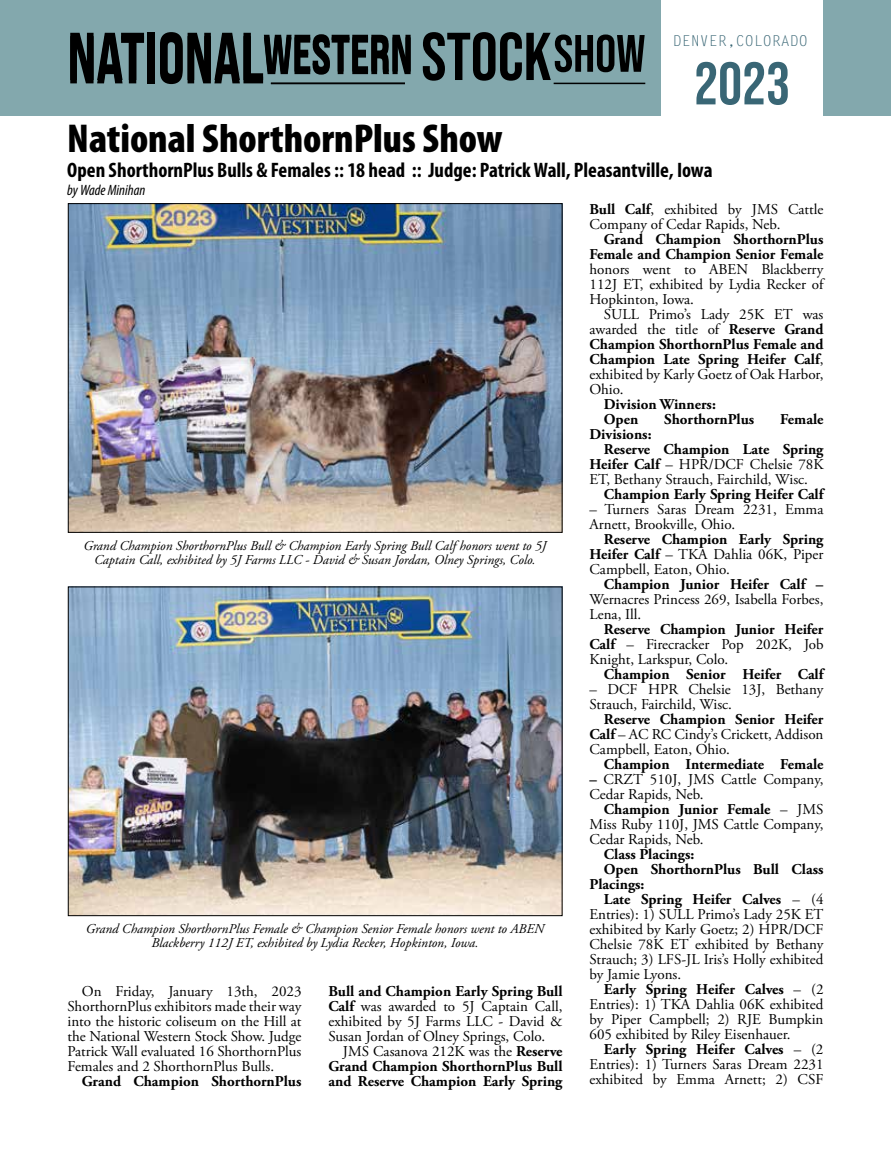
<style>
.page{position:relative;width:891px;height:1161px;background:#fff}
.page>*{position:absolute;margin:0;border:0;box-sizing:border-box;transform-origin:0 0}
.t1{font:67.5px "Bebas Neue";color:#000}
.t2{font:60px "Bebas Neue";color:#396675}
.t3{font:900 condensed 40.5px "Myriad Pro";color:#000}
.t4{font:700 condensed 21px "Myriad Pro";color:#000}
.t5{font:15px/15px "Adobe Garamond Pro";color:#000;text-align:justify}
.t6{font:700 15px/15px "Adobe Garamond Pro";color:#000;text-align:justify}
.t7{font:15px "Letter Gothic Std";color:#396675}
.t8{font:italic condensed 15px "Myriad Pro";color:#000}
.t9{font:italic 13.5px/13.5px "Adobe Garamond Pro";color:#000;text-align:center}
.s1{font-size:52.5px}
.s2{font-weight:700}
.s3{font-weight:400}
</style>
<div class="page">
<div style="left:0;top:0;width:891px;height:115px;background:#83a8ad"></div>
<div style="left:662px;top:0;width:161px;height:121px;background:#fff"></div>
<hr style="left:554px;top:83px;width:91px;height:1px;background:#000">
<img style="left:70px;top:205px;width:490px;height:326px">
<div style="left:68px;top:203px;width:494px;height:330px;border:1px solid #000"></div>
<img style="left:70px;top:589px;width:490px;height:325px">
<div style="left:68px;top:587px;width:494px;height:329px;border:1px solid #000"></div>
<hr style="left:271px;top:83px;width:134px;height:1px;background:#000">
<h1 class="t1" style="left:68px;top:22px;width:347px">NATIONAL<span class="s1">WESTERN</span></h1>
<h1 class="t1" style="left:421px;top:18px;width:226px">STOCK<span class="s1">SHOW</span></h1>
<p class="t7" style="left:673px;top:32px;width:136px">DENVER,COLORADO</p>
<h2 class="t2" style="left:694px;top:50px;width:97px">2023</h2>
<h3 class="t3" style="left:67px;top:116px;width:437px">National ShorthornPlus Show</h3>
<h3 class="t4" style="left:67px;top:158px;width:647px">Open ShorthornPlus Bulls &amp; Females :: 18 head :: Judge: Patrick Wall, Pleasantville, Iowa</h3>
<p class="t8" style="left:67px;top:182px;width:80px">by Wade Minihan</p>
<p class="t9" style="left:84px;top:540px;width:464px">Grand Champion ShorthornPlus Bull &amp; Champion Early Spring Bull Calf honors went to 5J<br>Captain Call, exhibited by 5J Farms LLC - David &amp; Susan Jordan, Olney Springs, Colo.</p>
<p class="t9" style="left:86px;top:922px;width:460px">Grand Champion ShorthornPlus Female &amp; Champion Senior Female honors went to ABEN<br>Blackberry 112J ET, exhibited by Lydia Recker, Hopkinton, Iowa.</p>
<p class="t5" style="left:68px;top:985px;width:236px;text-indent:14px">On Friday, January 13th, 2023<br>ShorthornPlus exhibitors made their way into the historic coliseum on the Hill at the National Western Stock Show. Judge Patrick Wall evaluated 16 ShorthornPlus Females and 2 ShorthornPlus Bulls.</p>
<p class="t6" style="left:82px;top:1074px;width:221px">Grand Champion ShorthornPlus</p>
<p class="t5" style="left:328px;top:985px;width:236px"><span class="s2">Bull and Champion Early Spring Bull Calf</span> was awarded to 5J Captain Call, exhibited by 5J Farms LLC - David &amp; Susan Jordan of Olney Springs, Colo.</p>
<p class="t6" style="left:328px;top:1044px;width:236px;text-indent:14px"><span class="s3">JMS Casanova 212K was the</span> Reserve Grand Champion ShorthornPlus Bull and Reserve Champion Early Spring</p>
<p class="t5" style="left:590px;top:202px;width:235px"><span class="s2">Bull Calf</span>, exhibited by JMS Cattle<br>Company of Cedar Rapids, Neb.</p>
<p class="t6" style="left:590px;top:232px;width:236px;text-align:right">Grand Champion ShorthornPlus<br>Female and Champion Senior Female</p>
<p class="t5" style="left:590px;top:262px;width:236px">honors went to ABEN Blackberry 112J ET, exhibited by Lydia Recker of Hopkinton, Iowa.</p>
<p class="t5" style="left:590px;top:307px;width:236px;text-indent:14px">SULL Primo’s Lady 25K ET was awarded the title of <span class="s2">Reserve Grand Champion ShorthornPlus Female and Champion Late Spring Heifer Calf</span>, exhibited by Karly Goetz of Oak Harbor, Ohio.</p>
<p class="t6" style="left:604px;top:397px;width:114px">Division Winners:<br>Open</p>
<p class="t6" style="left:664px;top:412px;width:92px">ShorthornPlus</p>
<p class="t6" style="left:780px;top:412px;width:45px">Female</p>
<p class="t6" style="left:590px;top:427px;width:64px">Divisions:</p>
<p class="t6" style="left:604px;top:442px;width:221px">Reserve Champion Late Spring</p>
<p class="t5" style="left:590px;top:457px;width:235px"><span class="s2">Heifer Calf</span> – HPR/DCF Chelsie 78K</p>
<p class="t5" style="left:590px;top:472px;width:220px">ET, Bethany Strauch, Fairchild, Wisc.</p>
<p class="t6" style="left:604px;top:487px;width:221px">Champion Early Spring Heifer Calf</p>
<p class="t5" style="left:590px;top:502px;width:235px">– Turners Saras Dream 2231, Emma<br>Arnett, Brookville, Ohio.</p>
<p class="t5" style="left:590px;top:532px;width:236px;text-indent:14px"><span class="s2">Reserve Champion Early Spring Heifer Calf</span> – TKA Dahlia 06K, Piper Campbell, Eaton, Ohio.</p>
<p class="t6" style="left:604px;top:577px;width:221px">Champion Junior Heifer Calf –</p>
<p class="t5" style="left:590px;top:592px;width:235px">Wernacres Princess 269, Isabella Forbes,<br>Lena, Ill.</p>
<p class="t5" style="left:590px;top:622px;width:236px;text-indent:14px"><span class="s2">Reserve Champion Junior Heifer Calf</span> – Firecracker Pop 202K, Job Knight, Larkspur, Colo.</p>
<p class="t6" style="left:604px;top:667px;width:221px">Champion Senior Heifer Calf</p>
<p class="t5" style="left:590px;top:682px;width:235px">– DCF HPR Chelsie 13J, Bethany<br>Strauch, Fairchild, Wisc.</p>
<p class="t5" style="left:590px;top:712px;width:236px;text-indent:14px"><span class="s2">Reserve Champion Senior Heifer Calf</span> – AC RC Cindy’s Crickett, Addison Campbell, Eaton, Ohio.</p>
<p class="t6" style="left:604px;top:757px;width:221px">Champion Intermediate Female</p>
<p class="t5" style="left:590px;top:772px;width:235px"><span class="s2">–</span> CRZT 510J, JMS Cattle Company,<br>Cedar Rapids, Neb.</p>
<p class="t5" style="left:590px;top:802px;width:236px;text-indent:14px"><span class="s2">Champion Junior Female</span> – JMS Miss Ruby 110J, JMS Cattle Company, Cedar Rapids, Neb.</p>
<p class="t6" style="left:604px;top:847px;width:92px">Class Placings:</p>
<p class="t6" style="left:604px;top:862px;width:221px">Open ShorthornPlus Bull Class</p>
<p class="t6" style="left:590px;top:877px;width:56px">Placings:</p>
<p class="t6" style="left:604px;top:892px;width:221px">Late Spring Heifer Calves <span class="s3">– (4</span></p>
<p class="t5" style="left:590px;top:907px;width:235px">Entries): 1) SULL Primo’s Lady 25K ET</p>
<p class="t5" style="left:590px;top:922px;width:235px">exhibited by Karly Goetz; 2) HPR/DCF</p>
<p class="t5" style="left:590px;top:937px;width:235px">Chelsie 78K ET exhibited by Bethany</p>
<p class="t5" style="left:590px;top:952px;width:235px">Strauch; 3) LFS-JL Iris’s Holly exhibited</p>
<p class="t5" style="left:590px;top:967px;width:93px">by Jamie Lyons.</p>
<p class="t6" style="left:604px;top:982px;width:221px">Early Spring Heifer Calves <span class="s3">– (2</span></p>
<p class="t5" style="left:590px;top:997px;width:236px">Entries): 1) TKA Dahlia 06K exhibited</p>
<p class="t5" style="left:590px;top:1012px;width:236px">by Piper Campbell; 2) RJE Bumpkin</p>
<p class="t5" style="left:590px;top:1027px;width:203px">605 exhibited by Riley Eisenhauer.</p>
<p class="t6" style="left:604px;top:1042px;width:221px">Early Spring Heifer Calves <span class="s3">– (2</span></p>
<p class="t5" style="left:590px;top:1057px;width:235px">Entries): 1) Turners Saras Dream 2231</p>
<p class="t5" style="left:590px;top:1072px;width:235px">exhibited by Emma Arnett; 2) CSF</p>
</div>
